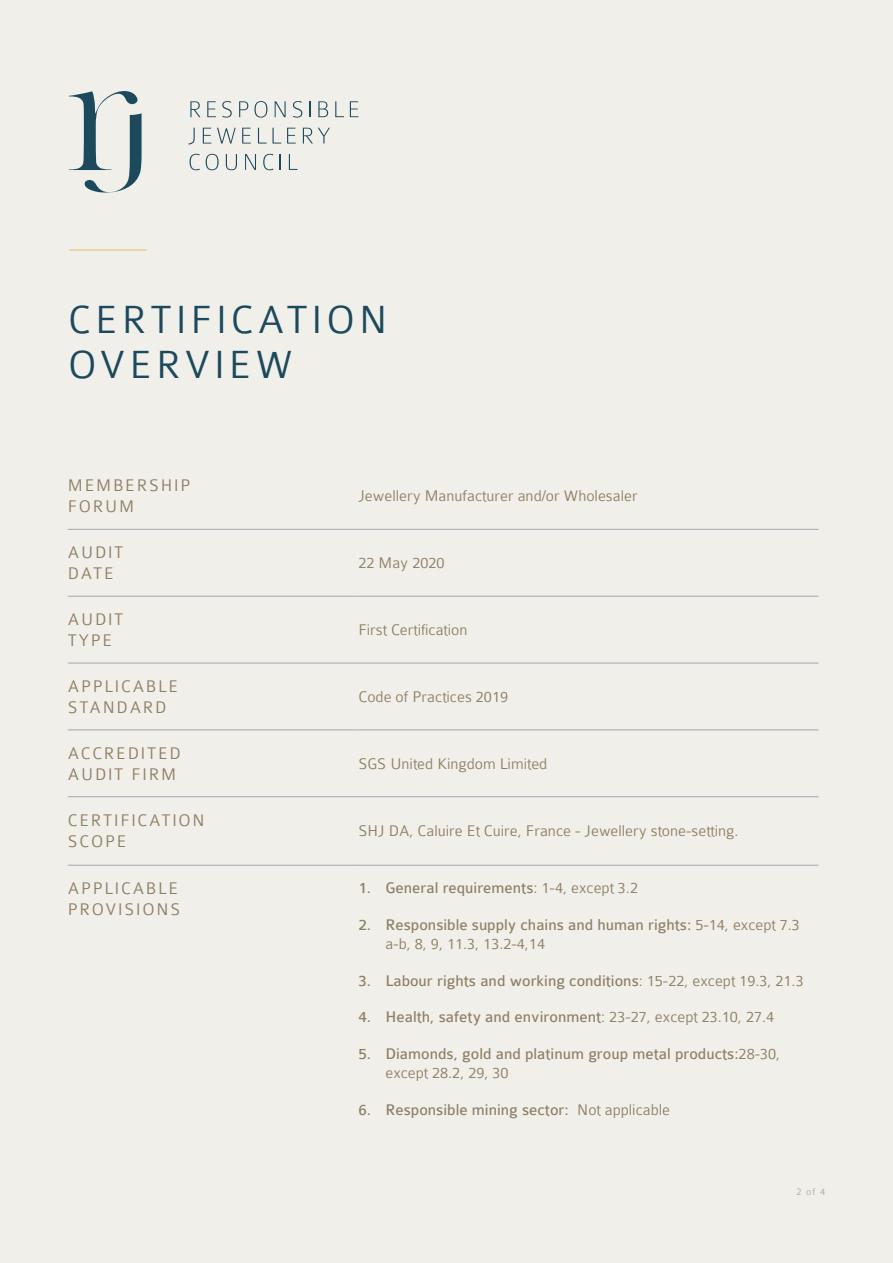
<style>
.page{position:relative;width:893px;height:1263px;background:#f1efea}
.page>*{position:absolute;margin:0;border:0;box-sizing:border-box;transform-origin:0 0}
.Large_subhead_20pt_S{font:300 42px/45px "Colaborate";letter-spacing:.1em;color:#1c495c}
.Small_subhead_12pt_E{font:300 18px/21px "Colaborate";letter-spacing:.1em;color:#8d7f64}
.t1{font:16.5px/19.5px "Colaborate";color:#8d7f64}
.Body_copy_Earth{font:300 16.5px "Colaborate";color:#8d7f64}
.t2{font:300 10.5px "Colaborate";color:#b5a996}
.s1{font-weight:300}
</style>
<div class="page">
<hr style="left:69px;top:249px;width:78px;height:2px;background:#e9c378">
<svg style="left:68px;top:96px;width:291px;height:75px"></svg>
<svg style="left:69px;top:91px;width:73px;height:102px"></svg>
<svg style="left:190px;top:101px;width:10px;height:16px"></svg>
<svg style="left:207px;top:101px;width:9px;height:16px"></svg>
<svg style="left:222px;top:101px;width:10px;height:17px"></svg>
<svg style="left:239px;top:101px;width:9px;height:16px"></svg>
<svg style="left:254px;top:101px;width:13px;height:17px"></svg>
<svg style="left:275px;top:101px;width:11px;height:16px"></svg>
<svg style="left:293px;top:101px;width:9px;height:17px"></svg>
<svg style="left:309px;top:101px;width:2px;height:16px"></svg>
<svg style="left:318px;top:101px;width:10px;height:16px"></svg>
<svg style="left:335px;top:101px;width:9px;height:16px"></svg>
<svg style="left:350px;top:101px;width:8px;height:16px"></svg>
<svg style="left:188px;top:128px;width:7px;height:17px"></svg>
<svg style="left:203px;top:128px;width:8px;height:16px"></svg>
<svg style="left:217px;top:128px;width:19px;height:16px"></svg>
<svg style="left:242px;top:128px;width:9px;height:16px"></svg>
<svg style="left:258px;top:128px;width:23px;height:16px"></svg>
<svg style="left:287px;top:128px;width:9px;height:16px"></svg>
<svg style="left:303px;top:128px;width:27px;height:16px"></svg>
<svg style="left:190px;top:154px;width:10px;height:16px"></svg>
<svg style="left:206px;top:154px;width:13px;height:16px"></svg>
<svg style="left:226px;top:154px;width:11px;height:16px"></svg>
<svg style="left:245px;top:154px;width:11px;height:16px"></svg>
<svg style="left:263px;top:154px;width:11px;height:16px"></svg>
<svg style="left:280px;top:154px;width:1px;height:16px"></svg>
<svg style="left:289px;top:154px;width:9px;height:16px"></svg>
<hr style="left:68px;top:529px;width:290px;height:1px;background:#a0a8af">
<hr style="left:358px;top:529px;width:460px;height:1px;background:#a0a8af">
<hr style="left:68px;top:596px;width:290px;height:1px;background:#a0a8af">
<hr style="left:358px;top:596px;width:460px;height:1px;background:#a0a8af">
<hr style="left:68px;top:663px;width:290px;height:1px;background:#a0a8af">
<hr style="left:358px;top:663px;width:460px;height:1px;background:#a0a8af">
<hr style="left:68px;top:730px;width:290px;height:1px;background:#a0a8af">
<hr style="left:358px;top:730px;width:460px;height:1px;background:#a0a8af">
<hr style="left:68px;top:796px;width:290px;height:1px;background:#a0a8af">
<hr style="left:358px;top:796px;width:460px;height:1px;background:#a0a8af">
<hr style="left:68px;top:865px;width:290px;height:1px;background:#a0a8af">
<hr style="left:358px;top:865px;width:460px;height:1px;background:#a0a8af">
<p class="Large_subhead_20pt_S" style="left:68px;top:298px;width:321px">CERTIFICATION<br>OVERVIEW</p>
<p class="Small_subhead_12pt_E" style="left:68px;top:475px;width:124px">MEMBERSHIP<br>FORUM</p>
<p class="Body_copy_Earth" style="left:358px;top:487px;width:281px">Jewellery Manufacturer and/or Wholesaler</p>
<p class="Small_subhead_12pt_E" style="left:68px;top:542px;width:57px">AUDIT<br>DATE</p>
<p class="Body_copy_Earth" style="left:358px;top:554px;width:88px">22 May 2020</p>
<p class="Small_subhead_12pt_E" style="left:68px;top:609px;width:57px">AUDIT<br>TYPE</p>
<p class="Body_copy_Earth" style="left:358px;top:621px;width:111px">First Certification</p>
<p class="Small_subhead_12pt_E" style="left:68px;top:676px;width:112px">APPLICABLE<br>STANDARD</p>
<p class="Body_copy_Earth" style="left:358px;top:688px;width:151px">Code of Practices 2019</p>
<p class="Small_subhead_12pt_E" style="left:68px;top:742px;width:114px">ACCREDITED<br>AUDIT FIRM</p>
<p class="Body_copy_Earth" style="left:358px;top:755px;width:190px">SGS United Kingdom Limited</p>
<p class="Small_subhead_12pt_E" style="left:68px;top:810px;width:138px">CERTIFICATION<br>SCOPE</p>
<p class="Body_copy_Earth" style="left:358px;top:823px;width:382px">SHJ DA, Caluire Et Cuire, France - Jewellery stone-setting.</p>
<p class="Small_subhead_12pt_E" style="left:68px;top:878px;width:114px">APPLICABLE<br>PROVISIONS</p>
<p class="t1" style="left:358px;top:878px;width:281px">1. General requirements<span class="s1">: 1-4, except 3.2</span></p>
<p class="t1" style="left:385px;top:915px;width:416px;text-indent:-27px">2. Responsible supply chains and human rights: <span class="s1">5-14, except 7.3 a-b, 8, 9, 11.3, 13.2-4,14</span></p>
<p class="t1" style="left:358px;top:971px;width:447px">3. Labour rights and working conditions<span class="s1">: 15-22, except 19.3, 21.3</span></p>
<p class="t1" style="left:358px;top:1008px;width:417px">4. Health, safety and environment<span class="s1">: 23-27, except 23.10, 27.4</span></p>
<p class="t1" style="left:385px;top:1044px;width:396px;line-height:18.8px;text-indent:-27px">5. Diamonds, gold and platinum group metal products:<span class="s1">28-30, except 28.2, 29, 30</span></p>
<p class="t1" style="left:358px;top:1100px;width:313px">6. Responsible mining sector: <span class="s1">Not applicable</span></p>
<p class="t2" style="left:796px;top:1186px;width:30px">2 of 4</p>
</div>
